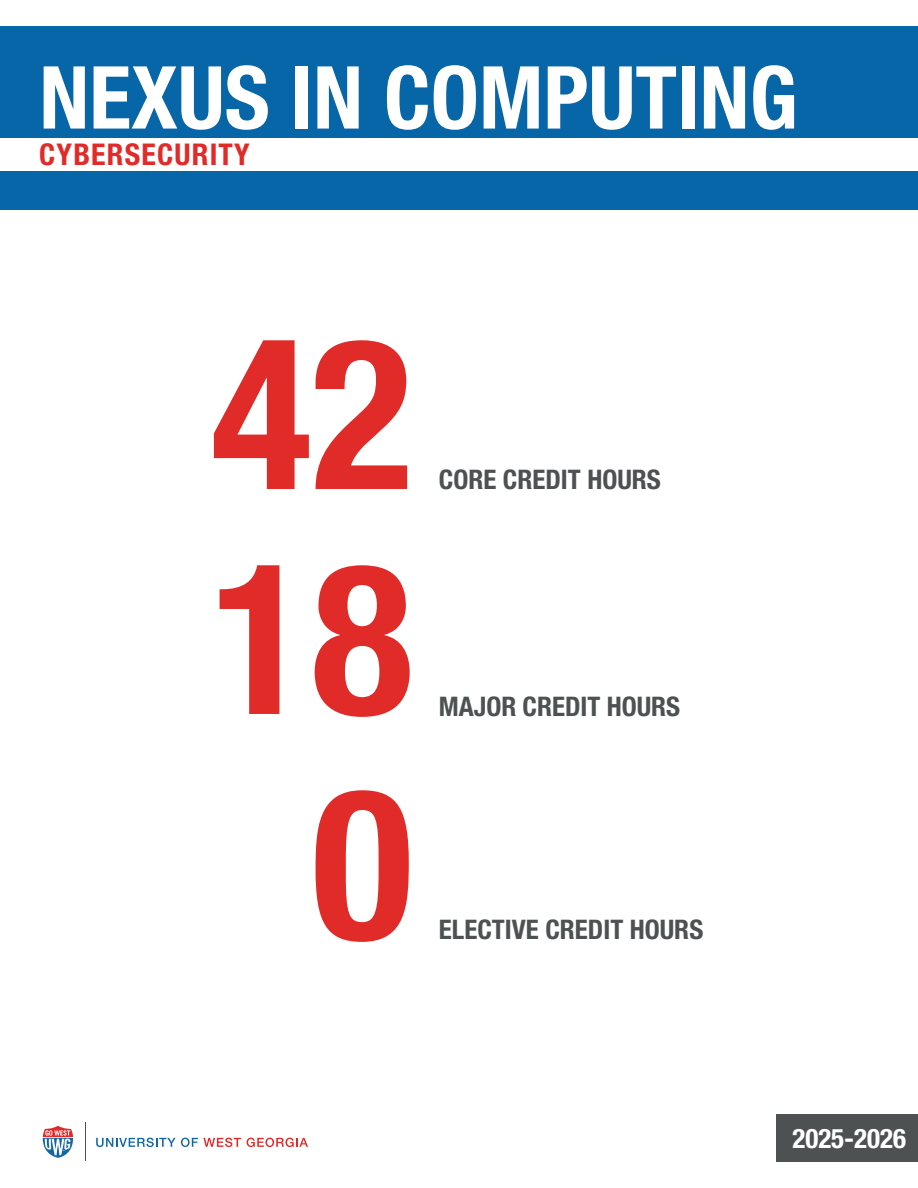
<style>
.page{position:relative;width:918px;height:1188px;background:#fff}
.page>*{position:absolute;margin:0;border:0;box-sizing:border-box;transform-origin:0 0}
.t1{font:700 condensed 210px "Helvetica Neue LT Std";color:#e12b28}
.t2{font:700 condensed 87px "Helvetica Neue LT Std";color:#fff}
.t3{font:700 condensed 30px "Helvetica Neue LT Std";letter-spacing:.04em;color:#e12b28}
.t4{font:700 condensed 27px "Helvetica Neue LT Std";color:#4d5152}
.t5{font:700 condensed 27px "Helvetica Neue LT Std";color:#fff}
</style>
<div class="page">
<svg style="left:42px;top:1125px;width:32px;height:33px"></svg>
<svg style="left:96px;top:1138px;width:145px;height:9px"></svg>
<svg style="left:247px;top:1138px;width:61px;height:9px"></svg>
<hr style="left:85px;top:1123px;width:1px;height:38px;background:#4d5152">
<div style="left:0;top:26px;width:918px;height:184px;background:#0766a7"></div>
<div style="left:777px;top:1115px;width:141px;height:47px;background:#4d5152"></div>
<div style="left:0;top:138px;width:918px;height:32px;background:#fff"></div>
<p class="t2" style="left:39px;top:45px;width:760px">NEXUS IN COMPUTING</p>
<p class="t3" style="left:39px;top:136px;width:212px">CYBERSECURITY</p>
<p class="t1" style="left:211px;top:287px;width:203px">42</p>
<p class="t4" style="left:439px;top:463px;width:223px">CORE CREDIT HOURS</p>
<p class="t1" style="left:211px;top:512px;width:203px">18</p>
<p class="t1" style="left:312px;top:737px;width:102px">0</p>
<p class="t4" style="left:439px;top:690px;width:243px">MAJOR CREDIT HOURS</p>
<p class="t4" style="left:439px;top:913px;width:266px">ELECTIVE CREDIT HOURS</p>
<p class="t5" style="left:792px;top:1122px;width:115px">2025-2026</p>
</div>
